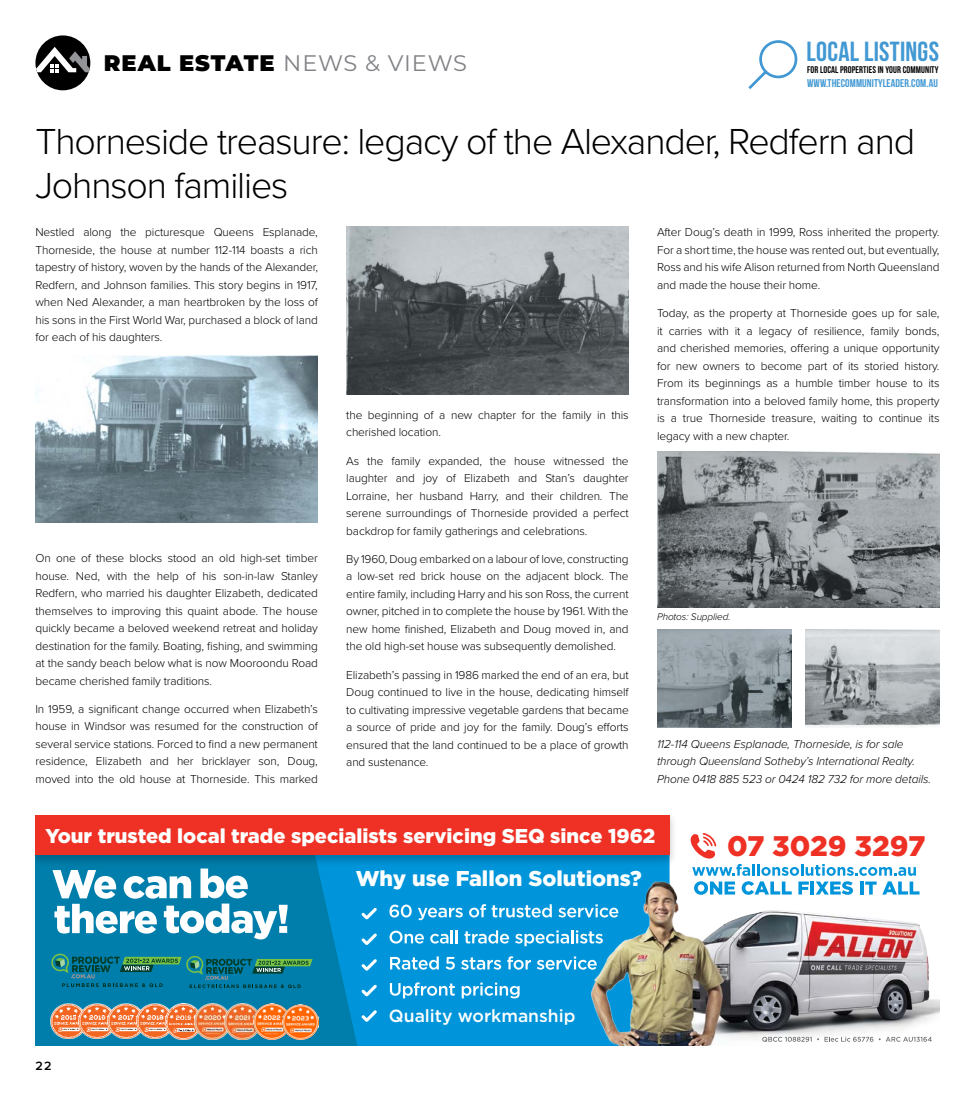
<style>
.page{position:relative;width:975px;height:1099px;background:#fff}
.page>*{position:absolute;margin:0;border:0;box-sizing:border-box;transform-origin:0 0}
.t1{font:300 37.5px/43.8px "Proxima Nova";letter-spacing:-.03em;color:#000}
.t2{font:900 28.25px "Gotham";color:#ee3124}
.t3{font:27.62px "Bebas Neue";letter-spacing:.01em;color:#4198d3}
.t4{font:900 22.5px "Montserrat";letter-spacing:.04em;color:#000}
.t5{font:900 21.38px "Gotham";color:#fdfefe}
.t6{font:900 20px "Gotham";color:#fdfefe}
.t7{font:500 17.5px "Gotham";color:#fdfefe}
.t8{font:600 12.5px "Proxima Nova";color:#000}
.t9{font:300 11.88px/17.5px "Proxima Nova";letter-spacing:-.01em;color:#000;text-align:justify}
.t10{font:italic 300 11.88px/17.5px "Proxima Nova";letter-spacing:-.01em;color:#000}
.t11{font:11.25px "Bebas Neue";letter-spacing:.01em;color:#4198d3}
.t12{font:italic 300 10px "Proxima Nova";letter-spacing:-.01em;color:#000}
.t13{font:9.62px "Bebas Neue";letter-spacing:.01em;color:#000}
.s1{font-weight:400;color:#808285}
</style>
<div class="page">
<div style="left:35px;top:35px;width:55px;height:55px;background:#000;border-radius:50%"></div>
<svg style="left:35px;top:47px;width:55px;height:25px"></svg>
<svg style="left:748px;top:40px;width:49px;height:49px"></svg>
<div style="left:35px;top:815px;width:620px;height:230px;background:#007eab"></div>
<svg style="left:306px;top:870px;width:363px;height:175px;background:#0192d3"></svg>
<svg style="left:52px;top:870px;width:235px;height:69px"></svg>
<svg style="left:389px;top:904px;width:22px;height:13px"></svg>
<svg style="left:418px;top:907px;width:44px;height:13px"></svg>
<svg style="left:469px;top:904px;width:82px;height:13px"></svg>
<svg style="left:558px;top:904px;width:27px;height:13px"></svg>
<svg style="left:389px;top:930px;width:35px;height:13px"></svg>
<svg style="left:430px;top:930px;width:27px;height:13px"></svg>
<svg style="left:464px;top:930px;width:45px;height:13px"></svg>
<svg style="left:515px;top:930px;width:70px;height:16px"></svg>
<svg style="left:390px;top:956px;width:49px;height:13px"></svg>
<svg style="left:445px;top:956px;width:10px;height:13px"></svg>
<svg style="left:461px;top:957px;width:40px;height:12px"></svg>
<svg style="left:507px;top:956px;width:78px;height:13px"></svg>
<svg style="left:390px;top:982px;width:65px;height:16px"></svg>
<svg style="left:461px;top:982px;width:58px;height:16px"></svg>
<svg style="left:361px;top:907px;width:16px;height:12px"></svg>
<svg style="left:361px;top:933px;width:16px;height:11px"></svg>
<svg style="left:361px;top:959px;width:16px;height:11px"></svg>
<svg style="left:361px;top:984px;width:16px;height:12px"></svg>
<svg style="left:361px;top:1010px;width:16px;height:11px"></svg>
<img style="left:585px;top:875px;width:354px;height:170px">
<svg style="left:762px;top:1036px;width:49px;height:5px"></svg>
<svg style="left:817px;top:1036px;width:114px;height:5px"></svg>
<svg style="left:694px;top:881px;width:41px;height:13px"></svg>
<svg style="left:741px;top:881px;width:50px;height:13px"></svg>
<svg style="left:798px;top:881px;width:10px;height:13px"></svg>
<hr style="left:810px;top:881px;width:4px;height:13px;background:#0095da">
<svg style="left:815px;top:881px;width:37px;height:13px"></svg>
<svg style="left:859px;top:881px;width:4px;height:13px"></svg>
<svg style="left:865px;top:881px;width:11px;height:13px"></svg>
<svg style="left:882px;top:881px;width:37px;height:13px"></svg>
<svg style="left:690px;top:833px;width:225px;height:42px"></svg>
<img style="left:35px;top:817px;width:639px;height:53px">
<div style="left:35px;top:815px;width:635px;height:40px;background:#ee3124"></div>
<img style="left:50px;top:1003px;width:29px;height:35px">
<img style="left:79px;top:1003px;width:29px;height:35px">
<img style="left:108px;top:1003px;width:29px;height:35px">
<img style="left:137px;top:1003px;width:28px;height:35px">
<img style="left:165px;top:1003px;width:29px;height:36px">
<img style="left:194px;top:1003px;width:30px;height:36px">
<img style="left:224px;top:1003px;width:29px;height:36px">
<img style="left:253px;top:1003px;width:30px;height:36px">
<img style="left:283px;top:1004px;width:35px;height:35px">
<svg style="left:51px;top:953px;width:261px;height:35px"></svg>
<img style="left:346px;top:227px;width:282px;height:167px">
<img style="left:657px;top:451px;width:282px;height:156px">
<img style="left:35px;top:355px;width:283px;height:168px">
<img style="left:657px;top:629px;width:134px;height:98px">
<img style="left:805px;top:629px;width:134px;height:98px">
<h3 class="t4" style="left:104px;top:46px;width:364px">REAL ESTATE <span class="s1">NEWS &amp; VIEWS</span></h3>
<h3 class="t3" style="left:806px;top:36px;width:134px">LOCAL LISTINGS</h3>
<p class="t13" style="left:807px;top:65px;width:133px">FOR LOCAL PROPERTIES IN YOUR COMMUNITY</p>
<p class="t11" style="left:807px;top:77px;width:132px">WWW.THECOMMUNITYLEADER.COM.AU</p>
<h1 class="t1" style="left:35px;top:117px;width:881px">Thorneside treasure: legacy of the Alexander, Redfern and<br>Johnson families</h1>
<p class="t9" style="left:35px;top:223px;width:284px">Nestled along the picturesque Queens Esplanade, Thorneside, the house at number 112-114 boasts a rich tapestry of history, woven by the hands of the Alexander, Redfern, and Johnson families. This story begins in 1917, when Ned Alexander, a man heartbroken by the loss of his sons in the First World War, purchased a block of land for each of his daughters.</p>
<p class="t9" style="left:35px;top:548px;width:284px">On one of these blocks stood an old high-set timber house. Ned, with the help of his son-in-law Stanley Redfern, who married his daughter Elizabeth, dedicated themselves to improving this quaint abode. The house quickly became a beloved weekend retreat and holiday destination for the family. Boating, fishing, and swimming at the sandy beach below what is now Mooroondu Road became cherished family traditions.</p>
<p class="t9" style="left:35px;top:699px;width:284px">In 1959, a significant change occurred when Elizabeth’s house in Windsor was resumed for the construction of several service stations. Forced to find a new permanent residence, Elizabeth and her bricklayer son, Doug, moved into the old house at Thorneside. This marked</p>
<p class="t9" style="left:346px;top:405px;width:284px">the beginning of a new chapter for the family in this cherished location.</p>
<p class="t9" style="left:346px;top:451px;width:284px">As the family expanded, the house witnessed the laughter and joy of Elizabeth and Stan’s daughter Lorraine, her husband Harry, and their children. The serene surroundings of Thorneside provided a perfect backdrop for family gatherings and celebrations.</p>
<p class="t9" style="left:346px;top:549px;width:284px">By 1960, Doug embarked on a labour of love, constructing a low-set red brick house on the adjacent block. The entire family, including Harry and his son Ross, the current owner, pitched in to complete the house by 1961. With the new home finished, Elizabeth and Doug moved in, and the old high-set house was subsequently demolished.</p>
<p class="t9" style="left:346px;top:665px;width:284px">Elizabeth’s passing in 1986 marked the end of an era, but Doug continued to live in the house, dedicating himself to cultivating impressive vegetable gardens that became a source of pride and joy for the family. Doug’s efforts ensured that the land continued to be a place of growth and sustenance.</p>
<p class="t9" style="left:657px;top:223px;width:284px">After Doug’s death in 1999, Ross inherited the property.<br>For a short time, the house was rented out, but eventually, Ross and his wife Alison returned from North Queensland and made the house their home.</p>
<p class="t9" style="left:657px;top:304px;width:284px">Today, as the property at Thorneside goes up for sale, it carries with it a legacy of resilience, family bonds, and cherished memories, offering a unique opportunity for new owners to become part of its storied history.<br>From its beginnings as a humble timber house to its transformation into a beloved family home, this property is a true Thorneside treasure, waiting to continue its legacy with a new chapter.</p>
<p class="t12" style="left:657px;top:609px;width:75px">Photos: Supplied.</p>
<p class="t10" style="left:657px;top:734px;width:275px">112-114 Queens Esplanade, Thorneside, is for sale through Queensland Sotheby’s International Realty.<br>Phone 0418 885 523 or 0424 182 732 for more details.</p>
<h3 class="t6" style="left:46px;top:822px;width:611px">Your trusted local trade specialists servicing SEQ since 1962</h3>
<h3 class="t5" style="left:356px;top:864px;width:287px">Why use Fallon Solutions?</h3>
<p class="t8" style="left:35px;top:1056px;width:18px">22</p>
<h3 class="t7" style="left:389px;top:1004px;width:188px">Quality workmanship</h3>
<h2 class="t2" style="left:727px;top:826px;width:200px">07 3029 3297</h2>
</div>
